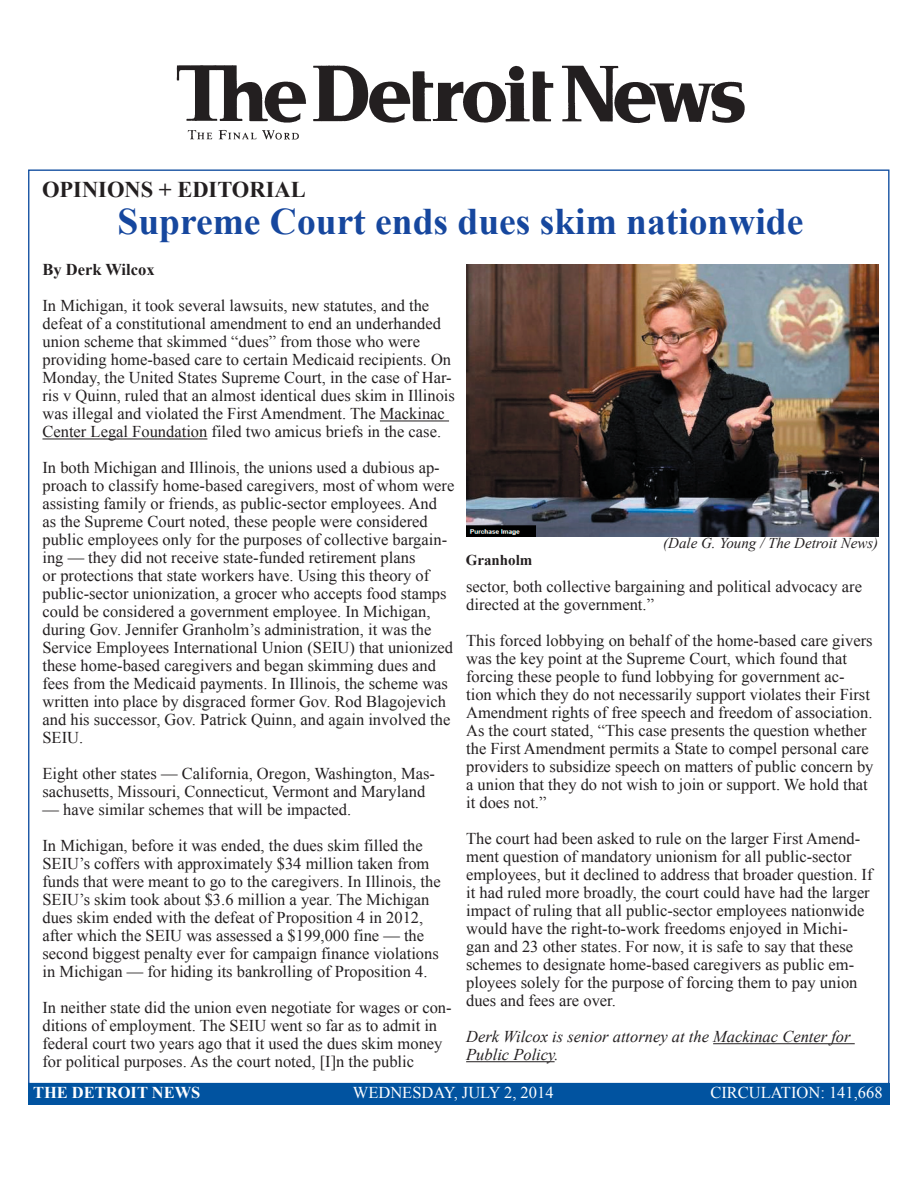
<style>
.page{position:relative;width:918px;height:1188px;background:#fff}
.page>*{position:absolute;margin:0;border:0;box-sizing:border-box;transform-origin:0 0}
.t1{font:700 37.5px "Times New Roman";color:#16479e}
.t2{font:700 22.5px "Times New Roman";color:#231f20}
.t3{font:16.5px/18px "Times New Roman";color:#231f20}
.t4{font:italic 16.5px/18px "Times New Roman";color:#231f20}
.t5{font:16.5px "Times New Roman";color:#fff}
.t6{font:700 16.5px "Times New Roman";color:#fff}
.t7{font:700 16.5px "Times New Roman";color:#231f20}
.t8{font:italic 15px "Times New Roman";color:#231f20}
.t9{font:700 15px "Times New Roman";color:#231f20}
</style>
<div class="page">
<div style="left:28px;top:1083px;width:861px;height:22px;background:#0153a0"></div>
<hr style="left:380px;top:421px;width:69px;height:1px;background:#231f20">
<hr style="left:42px;top:439px;width:165px;height:1px;background:#231f20">
<hr style="left:713px;top:1043px;width:142px;height:1px;background:#231f20">
<hr style="left:466px;top:1061px;width:89px;height:1px;background:#231f20">
<img style="left:176px;top:65px;width:569px;height:75px">
<img style="left:466px;top:264px;width:413px;height:272px">
<p class="t2" style="left:42px;top:174px;width:265px">OPINIONS + EDITORIAL</p>
<p class="t1" style="left:118px;top:195px;width:687px">Supreme Court ends dues skim nationwide</p>
<p class="t7" style="left:42px;top:258px;width:114px">By Derk Wilcox</p>
<p class="t3" style="left:42px;top:296px;width:414px">In Michigan, it took several lawsuits, new statutes, and the defeat of a constitutional amendment to end an underhanded union scheme that skimmed “dues” from those who were providing home-based care to certain Medicaid recipients. On Monday, the United States Supreme Court, in the case of Har&shy;ris v Quinn, ruled that an almost identical dues skim in Illinois was illegal and violated the First Amendment. The Mackinac Center Legal Foundation filed two amicus briefs in the case.</p>
<p class="t3" style="left:42px;top:458px;width:413px">In both Michigan and Illinois, the unions used a dubious ap&shy;proach to classify home-based caregivers, most of whom were assisting family or friends, as public-sector employees. And as the Supreme Court noted, these people were considered public employees only for the purposes of collective bargain&shy;ing — they did not receive state-funded retirement plans<br>or protections that state workers have. Using this theory of public-sector unionization, a grocer who accepts food stamps could be considered a government employee. In Michigan, during Gov. Jennifer Granholm’s administration, it was the Service Employees International Union (SEIU) that unionized these home-based caregivers and began skimming dues and fees from the Medicaid payments. In Illinois, the scheme was written into place by disgraced former Gov. Rod Blagojevich and his successor, Gov. Patrick Quinn, and again involved the SEIU.</p>
<p class="t3" style="left:42px;top:764px;width:394px">Eight other states — California, Oregon, Washington, Mas&shy;sachusetts, Missouri, Connecticut, Vermont and Maryland</p>
<p class="t3" style="left:42px;top:800px;width:310px">— have similar schemes that will be impacted.</p>
<p class="t3" style="left:42px;top:836px;width:400px">In Michigan, before it was ended, the dues skim filled the SEIU’s coffers with approximately $34 million taken from funds that were meant to go to the caregivers. In Illinois, the SEIU’s skim took about $3.6 million a year. The Michigan dues skim ended with the defeat of Proposition 4 in 2012, after which the SEIU was assessed a $199,000 fine — the second biggest penalty ever for campaign finance violations in Michigan — for hiding its bankrolling of Proposition 4.</p>
<p class="t3" style="left:42px;top:998px;width:411px">In neither state did the union even negotiate for wages or con&shy;ditions of employment. The SEIU went so far as to admit in federal court two years ago that it used the dues skim money for political purposes. As the court noted, [I]n the public</p>
<p class="t8" style="left:663px;top:533px;width:217px">(Dale G. Young / The Detroit News)</p>
<p class="t9" style="left:466px;top:549px;width:68px">Granholm</p>
<p class="t3" style="left:466px;top:577px;width:397px">sector, both collective bargaining and political advocacy are directed at the government.”</p>
<p class="t3" style="left:466px;top:631px;width:409px">This forced lobbying on behalf of the home-based care givers was the key point at the Supreme Court, which found that forcing these people to fund lobbying for government ac&shy;tion which they do not necessarily support violates their First Amendment rights of free speech and freedom of association.<br>As the court stated, “This case presents the question whether the First Amendment permits a State to compel personal care providers to subsidize speech on matters of public concern by a union that they do not wish to join or support. We hold that it does not.”</p>
<p class="t3" style="left:466px;top:829px;width:408px">The court had been asked to rule on the larger First Amend&shy;ment question of mandatory unionism for all public-sector employees, but it declined to address that broader question. If it had ruled more broadly, the court could have had the larger impact of ruling that all public-sector employees nationwide would have the right-to-work freedoms enjoyed in Michi&shy;gan and 23 other states. For now, it is safe to say that these schemes to designate home-based caregivers as public em&shy;ployees solely for the purpose of forcing them to pay union dues and fees are over.</p>
<p class="t4" style="left:466px;top:1027px;width:386px">Derk Wilcox is senior attorney at the Mackinac Center for<br>Public Policy.</p>
<p class="t6" style="left:33px;top:1081px;width:169px">THE DETROIT NEWS</p>
<p class="t5" style="left:353px;top:1082px;width:202px">WEDNESDAY, JULY 2, 2014</p>
<p class="t5" style="left:710px;top:1082px;width:174px">CIRCULATION: 141,668</p>
</div>
